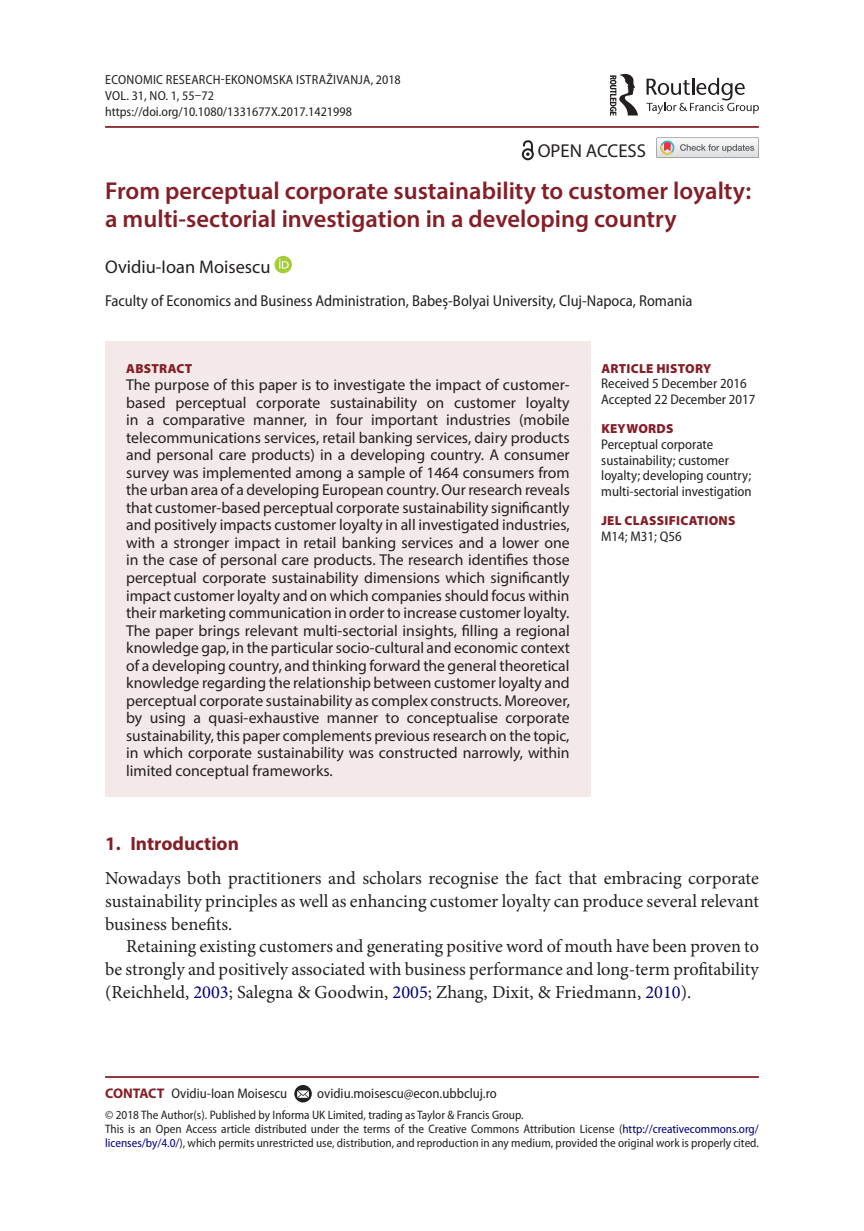
<style>
.page{position:relative;width:864px;height:1231px;background:#fff}
.page>*{position:absolute;margin:0;border:0;box-sizing:border-box;transform-origin:0 0}
.t1{font:600 24.5px/28px "Myriad Pro";color:#841f27}
.t2{font:700 19.25px "Myriad Pro";color:#841f27}
.t3{font:18.72px "Myriad Pro";color:#231f20}
.t4{font:18.38px/22.8px "Minion Pro";color:#231f20;text-align:justify}
.t5{font:18.38px "Myriad Pro";color:#231f20}
.t6{font:15.75px/17.5px "Myriad Pro";color:#231f20;text-align:justify}
.t7{font:semi-condensed 15.75px "Myriad Pro";color:#231f20}
.t8{font:semi-condensed 14px/15.8px "Myriad Pro";color:#231f20}
.t9{font:semi-condensed 13.12px/15.8px "Myriad Pro";color:#231f20}
.t10{font:900 13.12px "Myriad Pro";letter-spacing:.02em;color:#841f27}
.t11{font:semi-condensed 12.25px/14px "Myriad Pro";color:#231f20}
.s1{color:#000080}
.s2{font-weight:700;font-stretch:normal;color:#841f27}
</style>
<div class="page">
<hr style="left:105px;top:126px;width:653px;height:2px;background:#841f27">
<div style="left:105px;top:342px;width:485px;height:455px;background:#f3e9e9"></div>
<svg style="left:274px;top:256px;width:18px;height:17px"></svg>
<svg style="left:279px;top:259px;width:9px;height:9px"></svg>
<hr style="left:105px;top:1075px;width:653px;height:2px;background:#841f27">
<svg style="left:294px;top:1084px;width:18px;height:18px"></svg>
<svg style="left:297px;top:1090px;width:12px;height:7px"></svg>
<svg style="left:646px;top:78px;width:112px;height:36px"></svg>
<svg style="left:609px;top:74px;width:28px;height:42px"></svg>
<svg style="left:521px;top:140px;width:12px;height:20px"></svg>
<svg style="left:656px;top:137px;width:102px;height:21px"></svg>
<p class="t9" style="left:105px;top:72px;width:297px">Economic Research-Ekonomska Istraživanja, 2018<br>VOL. 31, NO. 1, 55–72 https://doi.org/10.1080/1331677X.2017.1421998</p>
<p class="t3" style="left:537px;top:140px;width:110px">OPEN ACCESS</p>
<h1 class="t1" style="left:105px;top:177px;width:647px">From perceptual corporate sustainability to customer loyalty: a multi-sectorial investigation in a developing country</h1>
<p class="t5" style="left:105px;top:256px;width:167px">Ovidiu-Ioan Moisescu</p>
<p class="t7" style="left:105px;top:292px;width:588px">Faculty of Economics and Business Administration, Babeș-Bolyai University, Cluj-Napoca, Romania</p>
<p class="t10" style="left:126px;top:361px;width:68px">ABSTRACT</p>
<p class="t6" style="left:126px;top:376px;width:445px">The purpose of this paper is to investigate the impact of customer&shy;based perceptual corporate sustainability on customer loyalty in a comparative manner, in four important industries (mobile telecommunications services, retail banking services, dairy products and personal care products) in a developing country. A consumer survey was implemented among a sample of 1464 consumers from the urban area of a developing European country. Our research reveals that customer-based perceptual corporate sustainability significantly and positively impacts customer loyalty in all investigated industries, with a stronger impact in retail banking services and a lower one in the case of personal care products. The research identifies those perceptual corporate sustainability dimensions which significantly impact customer loyalty and on which companies should focus within their marketing communication in order to increase customer loyalty.<br>The paper brings relevant multi-sectorial insights, filling a regional knowledge gap, in the particular socio-cultural and economic context of a developing country, and thinking forward the general theoretical knowledge regarding the relationship between customer loyalty and perceptual corporate sustainability as complex constructs. Moreover, by using a quasi-exhaustive manner to conceptualise corporate sustainability, this paper complements previous research on the topic, in which corporate sustainability was constructed narrowly, within limited conceptual frameworks.</p>
<p class="t10" style="left:601px;top:361px;width:111px">ARTICLE HISTORY</p>
<p class="t8" style="left:601px;top:376px;width:156px">Received 5 December 2016<br>Accepted 22 December 2017</p>
<p class="t10" style="left:601px;top:421px;width:74px">KEYWORDS</p>
<p class="t8" style="left:601px;top:436px;width:152px">Perceptual corporate sustainability; customer loyalty; developing country; multi-sectorial investigation</p>
<p class="t10" style="left:601px;top:513px;width:136px">JEL CLASSIFICATIONS</p>
<p class="t8" style="left:601px;top:528px;width:82px">M14; M31; Q56</p>
<p class="t2" style="left:105px;top:830px;width:135px">1. Introduction</p>
<p class="t4" style="left:105px;top:866px;width:655px">Nowadays both practitioners and scholars recognise the fact that embracing corporate sustainability principles as well as enhancing customer loyalty can produce several relevant business benefits.</p>
<p class="t4" style="left:105px;top:935px;width:655px;text-indent:21px">Retaining existing customers and generating positive word of mouth have been proven to be strongly and positively associated with business performance and long-term profitability (Reichheld, <span class="s1">2003</span>; Salegna &amp; Goodwin, <span class="s1">2005</span>; Zhang, Dixit, &amp; Friedmann, <span class="s1">2010</span>).</p>
<p class="t8" style="left:105px;top:1085px;width:184px"><span class="s2">CONTACT</span> Ovidiu-Ioan Moisescu</p>
<p class="t8" style="left:317px;top:1085px;width:181px">ovidiu.moisescu@econ.ubbcluj.ro</p>
<p class="t11" style="left:105px;top:1107px;width:655px">© 2018 The Author(s). Published by Informa UK Limited, trading as Taylor &amp; Francis Group.<br>This is an Open Access article distributed under the terms of the Creative Commons Attribution License (<span class="s1">http://creativecommons.org/ licenses/by/4.0/</span>), which permits unrestricted use, distribution, and reproduction in any medium, provided the original work is properly cited.</p>
</div>
